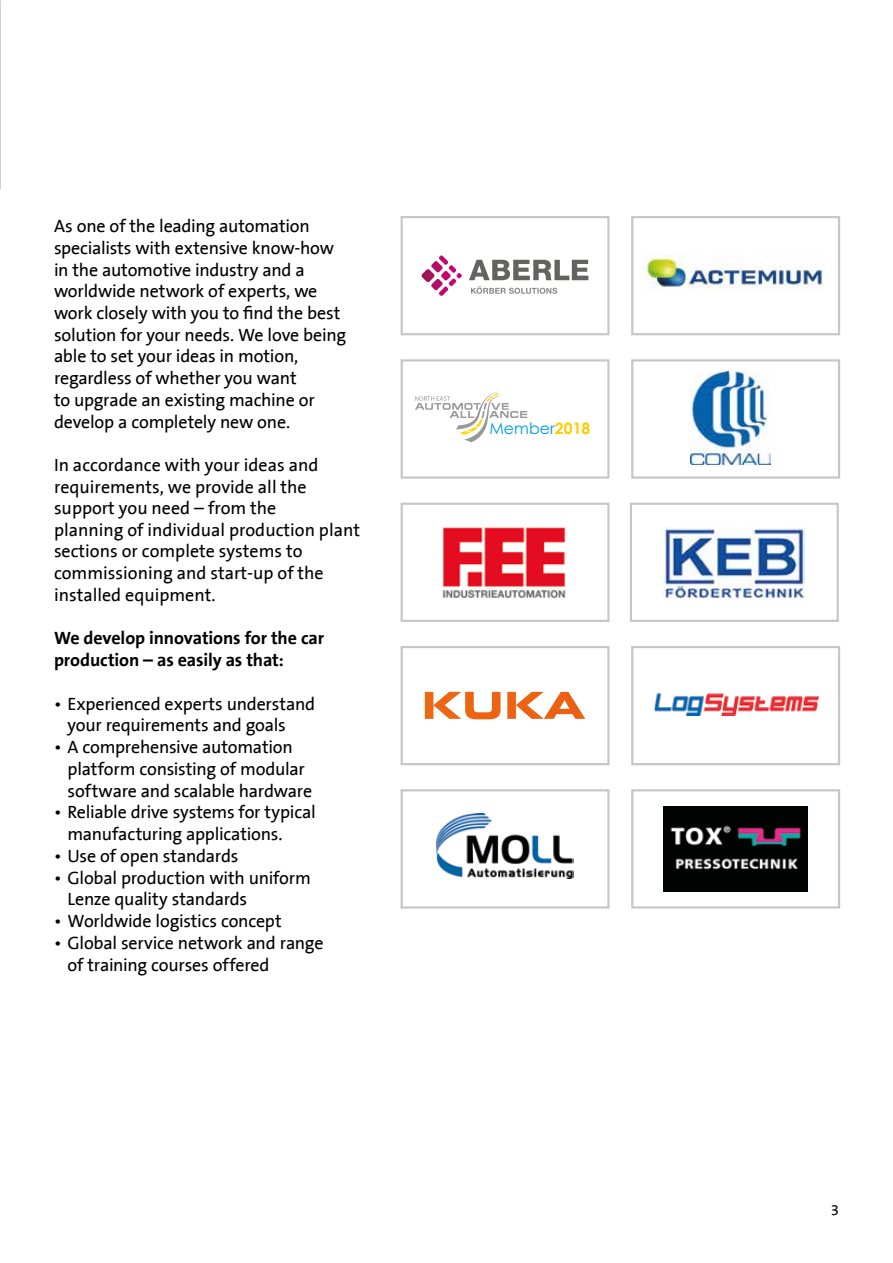
<style>
.page{position:relative;width:893px;height:1263px;background:#fff}
.page>*{position:absolute;margin:0;border:0;box-sizing:border-box;transform-origin:0 0}
.t1{font:18px/21.8px "The Sans B5 Plain";letter-spacing:-.01em;color:#000}
.t2{font:700 18px/21.8px "The Sans B7";letter-spacing:-.005em;color:#000}
.t3{font:15.9px "Century Gothic";color:#009ee3}
.t4{font:15px "The Sans B5 Plain";color:#000}
.s1{font-weight:700;color:#fecc00}
</style>
<div class="page">
<img style="left:643px;top:254px;width:183px;height:35px">
<div style="left:631px;top:216px;width:209px;height:119px;border:2px solid #c5c6c6"></div>
<img style="left:422px;top:255px;width:40px;height:41px">
<svg style="left:469px;top:260px;width:119px;height:20px"></svg>
<svg style="left:471px;top:286px;width:86px;height:8px"></svg>
<div style="left:401px;top:216px;width:208px;height:119px;border:2px solid #c5c6c6"></div>
<svg style="left:415px;top:391px;width:112px;height:51px"></svg>
<div style="left:401px;top:359px;width:208px;height:120px;border:2px solid #c5c6c6"></div>
<img style="left:690px;top:371px;width:81px;height:94px">
<div style="left:631px;top:359px;width:209px;height:120px;border:2px solid #c5c6c6"></div>
<img style="left:442px;top:527px;width:124px;height:72px">
<div style="left:401px;top:503px;width:208px;height:119px;border:2px solid #c5c6c6"></div>
<img style="left:664px;top:528px;width:141px;height:70px">
<div style="left:630px;top:503px;width:209px;height:119px;border:2px solid #c5c6c6"></div>
<svg style="left:425px;top:692px;width:160px;height:27px"></svg>
<div style="left:401px;top:646px;width:208px;height:119px;border:2px solid #c5c6c6"></div>
<img style="left:654px;top:694px;width:164px;height:22px">
<div style="left:631px;top:646px;width:209px;height:119px;border:2px solid #c5c6c6"></div>
<div style="left:631px;top:789px;width:209px;height:119px;background:#fff;border:2px solid #c5c6c6"></div>
<img style="left:664px;top:807px;width:144px;height:84px">
<img style="left:437px;top:813px;width:136px;height:65px">
<div style="left:401px;top:789px;width:208px;height:119px;border:2px solid #c5c6c6"></div>
<p class="t1" style="left:54px;top:216px;width:294px">As one of the leading automation specialists with extensive know-how in the automotive industry and a worldwide network of experts, we work closely with you to find the best solution for your needs. We love being able to set your ideas in motion, regardless of whether you want<br>to upgrade an existing machine or develop a completely new one.</p>
<p class="t1" style="left:54px;top:455px;width:308px">In accordance with your ideas and requirements, we provide all the support you need – from the<br>planning of individual production plant sections or complete systems to commissioning and start-up of the installed equipment.</p>
<p class="t2" style="left:54px;top:628px;width:272px">We develop innovations for the car production – as easily as that:</p>
<p class="t1" style="left:68px;top:693px;width:249px;text-indent:-14px">• Experienced experts understand your requirements and goals</p>
<p class="t1" style="left:68px;top:737px;width:246px;text-indent:-14px">• A comprehensive automation platform consisting of modular software and scalable hardware</p>
<p class="t1" style="left:68px;top:802px;width:250px;text-indent:-14px">• Reliable drive systems for typical manufacturing applications.</p>
<p class="t1" style="left:54px;top:845px;width:186px">• Use of open standards</p>
<p class="t1" style="left:68px;top:867px;width:245px;text-indent:-14px">• Global production with uniform<br>Lenze quality standards</p>
<p class="t1" style="left:54px;top:911px;width:229px">• Worldwide logistics concept</p>
<p class="t1" style="left:68px;top:932px;width:257px;text-indent:-14px">• Global service network and range of training courses offered</p>
<p class="t3" style="left:489px;top:417px;width:103px">Member<span class="s1">2018</span></p>
<p class="t4" style="left:831px;top:1202px;width:10px">3</p>
</div>
